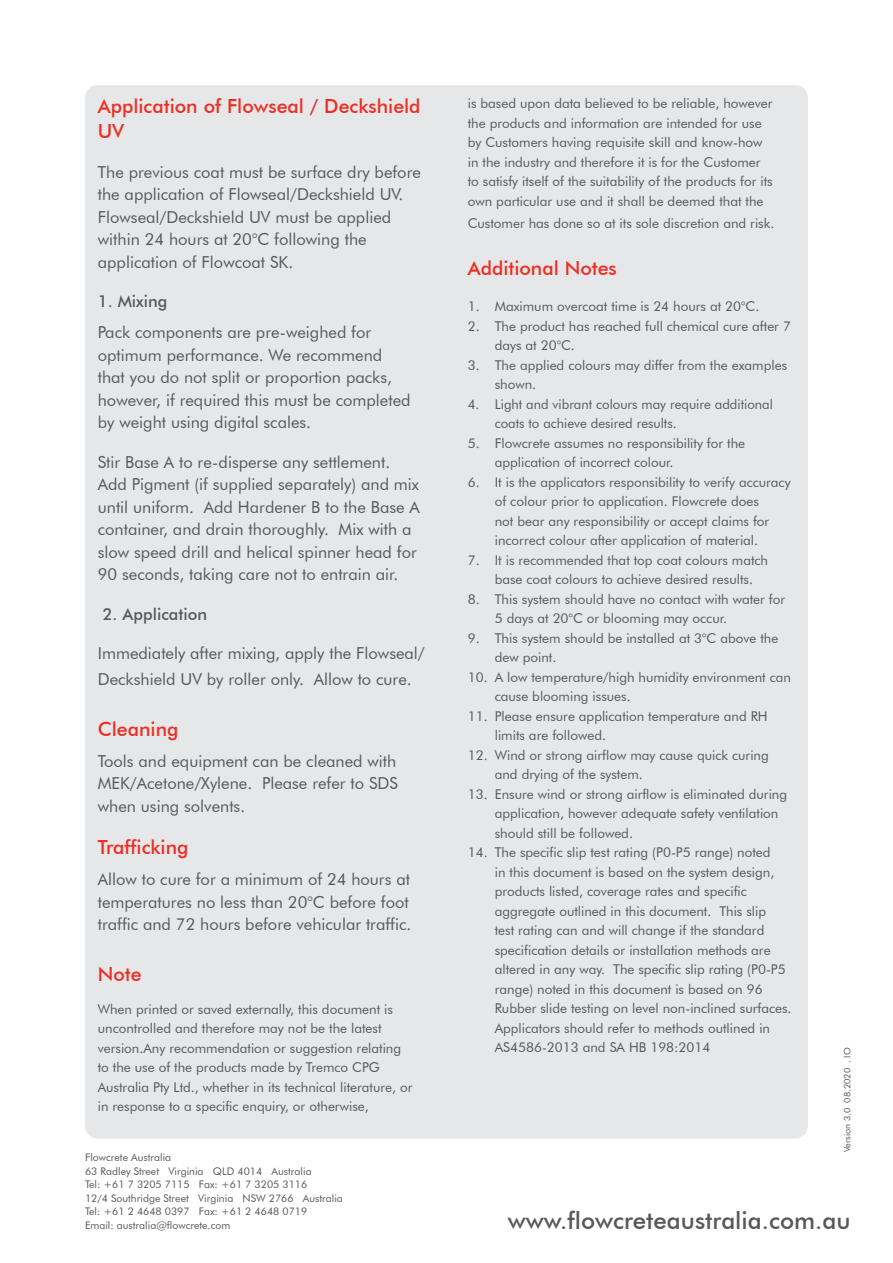
<style>
.page{position:relative;width:893px;height:1263px;background:#fff}
.page>*{position:absolute;margin:0;border:0;box-sizing:border-box;transform-origin:0 0}
.t1{font:500 24px "Futura BT";color:#57585a}
.t2{font:500 19.5px/25.5px "Futura BT";color:#ee2e22}
.t3{font:16.5px/22.5px "Futura BT";color:#57585a}
.t4{font:500 16.5px "Futura BT";color:#57585a}
.t5{font:13.5px/19.5px "Futura BT";color:#57585a}
.t6{font:10.5px/13.5px "Futura BT";color:#57585a}
.t7{font:9px "Futura BT";color:#57585a}
</style>
<div class="page">
<div style="left:85px;top:85px;width:723px;height:1053px;background:#e6e7e9;border-radius:13px"></div>
<h2 class="t2" style="left:98px;top:93px;width:324px">Application of Flowseal / Deckshield<br>UV</h2>
<p class="t3" style="left:98px;top:160px;width:325px">The previous coat must be surface dry before the application of Flowseal/Deckshield UV.<br>Flowseal/Deckshield UV must be applied within 24 hours at 20°C following the application of Flowcoat SK.</p>
<p class="t4" style="left:98px;top:291px;width:71px">1. Mixing</p>
<p class="t3" style="left:98px;top:321px;width:314px">Pack components are pre-weighed for optimum performance. We recommend that you do not split or proportion packs, however, if required this must be completed by weight using digital scales.</p>
<p class="t3" style="left:98px;top:450px;width:324px">Stir Base A to re-disperse any settlement.<br>Add Pigment (if supplied separately) and mix until uniform. Add Hardener B to the Base A container, and drain thoroughly. Mix with a slow speed drill and helical spinner head for 90 seconds, taking care not to entrain air.</p>
<p class="t4" style="left:103px;top:604px;width:106px">2. Application</p>
<p class="t3" style="left:98px;top:640px;width:329px;line-height:25.5px">Immediately after mixing, apply the Flowseal/<br>Deckshield UV by roller only. Allow to cure.</p>
<h2 class="t2" style="left:98px;top:716px;width:82px">Cleaning</h2>
<p class="t3" style="left:98px;top:749px;width:302px;text-align:justify">Tools and equipment can be cleaned with MEK/Acetone/Xylene. Please refer to SDS when using solvents.</p>
<h2 class="t2" style="left:98px;top:834px;width:92px">Trafficking</h2>
<p class="t3" style="left:98px;top:868px;width:315px">Allow to cure for a minimum of 24 hours at temperatures no less than 20°C before foot traffic and 72 hours before vehicular traffic.</p>
<h2 class="t2" style="left:98px;top:961px;width:45px">Note</h2>
<p class="t5" style="left:98px;top:999px;width:316px">When printed or saved externally, this document is uncontrolled and therefore may not be the latest version.Any recommendation or suggestion relating to the use of the products made by Tremco CPG Australia Pty Ltd., whether in its technical literature, or in response to a specific enquiry, or otherwise,</p>
<p class="t6" style="left:85px;top:1151px;width:259px">Flowcrete Australia<br>63 Radley Street Virginia QLD 4014 Australia<br>Tel: +61 7 3205 7115 Fax: +61 7 3205 3116<br>12/4 Southridge Street Virginia NSW 2766 Australia Tel: +61 2 4648 0397 Fax: +61 2 4648 0719<br>Email: australia@flowcrete.com</p>
<p class="t5" style="left:468px;top:93px;width:306px">is based upon data believed to be reliable, however the products and information are intended for use by Customers having requisite skill and know-how in the industry and therefore it is for the Customer to satisfy itself of the suitability of the products for its own particular use and it shall be deemed that the</p>
<p class="t5" style="left:468px;top:213px;width:308px">Customer has done so at its sole discretion and risk.</p>
<h2 class="t2" style="left:468px;top:255px;width:151px">Additional Notes</h2>
<p class="t5" style="left:468px;top:297px;width:293px">1. Maximum overcoat time is 24 hours at 20°C.</p>
<p class="t5" style="left:495px;top:316px;width:298px;text-indent:-27px">2. The product has reached full chemical cure after 7 days at 20°C.</p>
<p class="t5" style="left:495px;top:355px;width:294px;text-indent:-27px">3. The applied colours may differ from the examples shown.</p>
<p class="t5" style="left:495px;top:394px;width:280px;text-indent:-27px">4. Light and vibrant colours may require additional coats to achieve desired results.</p>
<p class="t5" style="left:495px;top:433px;width:252px;text-indent:-27px">5. Flowcrete assumes no responsibility for the application of incorrect colour.</p>
<p class="t5" style="left:468px;top:472px;width:324px;text-align:center">6. It is the applicators responsibility to verify accuracy of colour prior to application. Flowcrete does<br>not bear any responsibility or accept claims for incorrect colour after application of material.</p>
<p class="t5" style="left:495px;top:550px;width:275px;text-indent:-27px">7. It is recommended that top coat colours match base coat colours to achieve desired results.</p>
<p class="t5" style="left:495px;top:589px;width:292px;text-indent:-27px">8. This system should have no contact with water for<br>5 days at 20°C or blooming may occur.</p>
<p class="t5" style="left:495px;top:628px;width:285px;text-indent:-27px">9. This system should be installed at 3°C above the dew point.</p>
<p class="t5" style="left:495px;top:667px;width:298px;text-indent:-27px">10. A low temperature/high humidity environment can cause blooming issues.</p>
<p class="t5" style="left:495px;top:706px;width:274px;text-indent:-27px">11. Please ensure application temperature and RH limits are followed.</p>
<p class="t5" style="left:495px;top:745px;width:276px;text-indent:-27px">12. Wind or strong airflow may cause quick curing and drying of the system.</p>
<p class="t5" style="left:495px;top:784px;width:294px;text-indent:-27px">13. Ensure wind or strong airflow is eliminated during application, however adequate safety ventilation should still be followed.</p>
<p class="t5" style="left:495px;top:843px;width:298px;text-indent:-27px">14. The specific slip test rating (P0-P5 range) noted<br>in this document is based on the system design, products listed, coverage rates and specific aggregate outlined in this document. This slip<br>test rating can and will change if the standard specification details or installation methods are altered in any way. The specific slip rating (P0-P5 range) noted in this document is based on 96<br>Rubber slide testing on level non-inclined surfaces.<br>Applicators should refer to methods outlined in AS4586-2013 and SA HB 198:2014</p>
<p class="t7" style="left:842px;top:1152px;width:107px;rotate:-90deg">Version 3.0 08.2020 . IO</p>
<h1 class="t1" style="left:508px;top:1206px;width:344px">www.flowcreteaustralia.com.au</h1>
</div>
